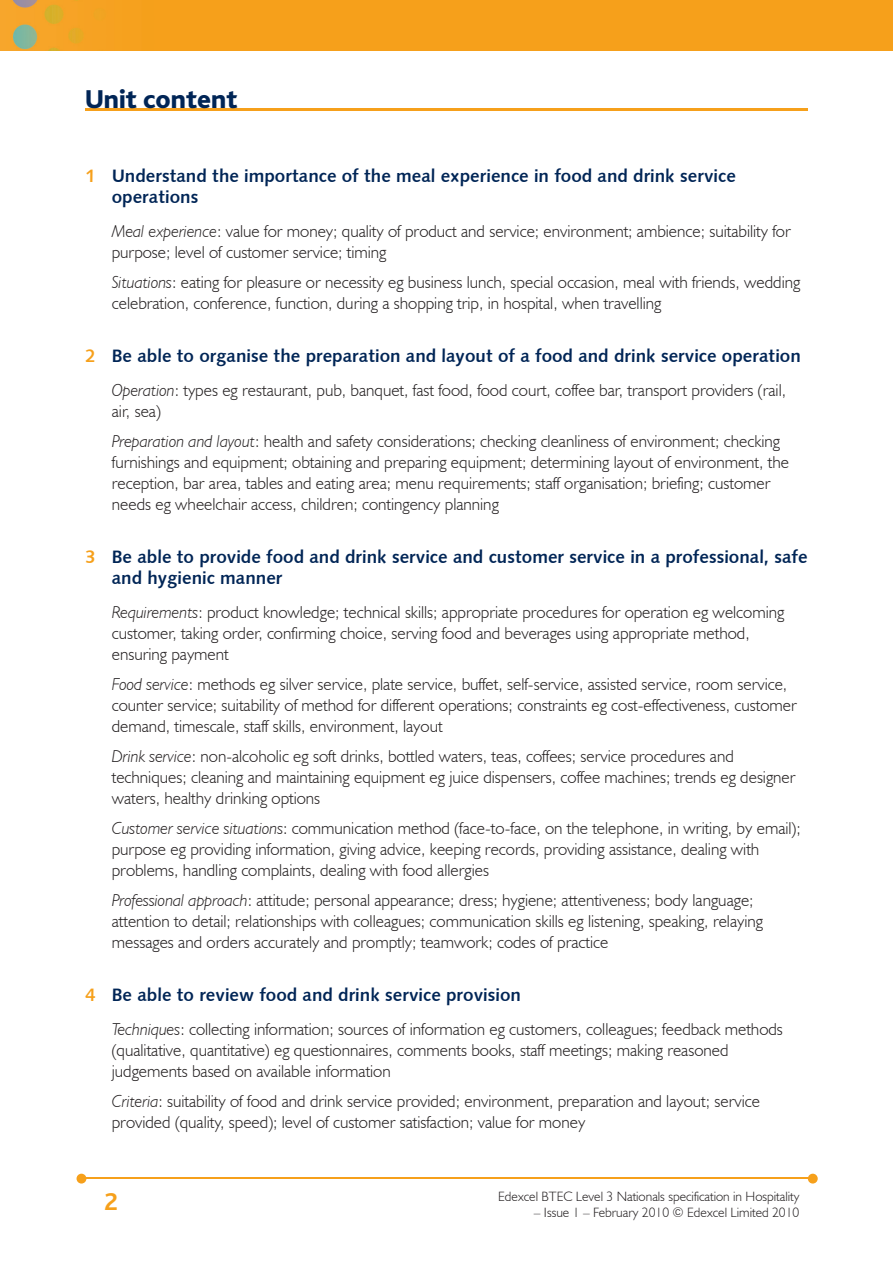
<style>
.page{position:relative;width:893px;height:1263px;background:#fff}
.page>*{position:absolute;margin:0;border:0;box-sizing:border-box;transform-origin:0 0}
.t1{font:800 27px "Bliss";color:#002556}
.t2{font:700 25.5px "Bliss";color:#f6a01b}
.t3{font:18px/21px "Humanist 531 BT Bold A";color:#002556}
.t4{font:300 17.25px/21px "Humanist 521 BT";color:#231f20}
.t5{font:300 13.5px "Humanist 521 BT";color:#231f20}
.s1{color:#f6a01b}
.s2{font-style:italic}
</style>
<div class="page">
<img style="left:0;top:0;width:893px;height:51px">
<hr style="left:82px;top:1178px;width:728px;height:1px;background:#f6a01b">
<svg style="left:808px;top:1174px;width:10px;height:9px"></svg>
<svg style="left:77px;top:1174px;width:9px;height:9px"></svg>
<hr style="left:85px;top:108px;width:723px;height:2px;background:#f6a01b">
<h1 class="t1" style="left:85px;top:85px;width:154px">Unit content</h1>
<p class="t3" style="left:112px;top:165px;width:626px;text-indent:-27px"><span class="s1">1</span> Understand the importance of the meal experience in food and drink service operations</p>
<p class="t4" style="left:112px;top:220px;width:680px"><span class="s2">Meal experience</span>: value for money; quality of product and service; environment; ambience; suitability for purpose; level of customer service; timing</p>
<p class="t4" style="left:112px;top:271px;width:690px"><span class="s2">Situations</span>: eating for pleasure or necessity eg business lunch, special occasion, meal with friends, wedding celebration, conference, function, during a shopping trip, in hospital, when travelling</p>
<p class="t3" style="left:85px;top:345px;width:717px"><span class="s1">2</span> Be able to organise the preparation and layout of a food and drink service operation</p>
<p class="t4" style="left:112px;top:379px;width:676px"><span class="s2">Operation</span>: types eg restaurant, pub, banquet, fast food, food court, coffee bar, transport providers (rail, air, sea)</p>
<p class="t4" style="left:112px;top:430px;width:679px"><span class="s2">Preparation and layout</span>: health and safety considerations; checking cleanliness of environment; checking furnishings and equipment; obtaining and preparing equipment; determining layout of environment, the reception, bar area, tables and eating area; menu requirements; staff organisation; briefing; customer needs eg wheelchair access, children; contingency planning</p>
<p class="t3" style="left:112px;top:546px;width:697px;text-indent:-27px"><span class="s1">3</span> Be able to provide food and drink service and customer service in a professional, safe and hygienic manner</p>
<p class="t4" style="left:112px;top:601px;width:674px"><span class="s2">Requirements</span>: product knowledge; technical skills; appropriate procedures for operation eg welcoming customer, taking order, confirming choice, serving food and beverages using appropriate method, ensuring payment</p>
<p class="t4" style="left:112px;top:673px;width:686px"><span class="s2">Food service</span>: methods eg silver service, plate service, buffet, self-service, assisted service, room service, counter service; suitability of method for different operations; constraints eg cost-effectiveness, customer demand, timescale, staff skills, environment, layout</p>
<p class="t4" style="left:112px;top:745px;width:685px"><span class="s2">Drink service</span>: non-alcoholic eg soft drinks, bottled waters, teas, coffees; service procedures and techniques; cleaning and maintaining equipment eg juice dispensers, coffee machines; trends eg designer waters, healthy drinking options</p>
<p class="t4" style="left:112px;top:817px;width:690px"><span class="s2">Customer service situations</span>: communication method (face-to-face, on the telephone, in writing, by email); purpose eg providing information, giving advice, keeping records, providing assistance, dealing with problems, handling complaints, dealing with food allergies</p>
<p class="t4" style="left:112px;top:889px;width:653px"><span class="s2">Professional approach</span>: attitude; personal appearance; dress; hygiene; attentiveness; body language; attention to detail; relationships with colleagues; communication skills eg listening, speaking, relaying messages and orders accurately and promptly; teamwork; codes of practice</p>
<p class="t3" style="left:85px;top:984px;width:437px"><span class="s1">4</span> Be able to review food and drink service provision</p>
<p class="t4" style="left:112px;top:1018px;width:673px"><span class="s2">Techniques</span>: collecting information; sources of information eg customers, colleagues; feedback methods (qualitative, quantitative) eg questionnaires, comments books, staff meetings; making reasoned judgements based on available information</p>
<p class="t4" style="left:112px;top:1090px;width:650px"><span class="s2">Criteria</span>: suitability of food and drink service provided; environment, preparation and layout; service provided (quality, speed); level of customer satisfaction; value for money</p>
<h2 class="t2" style="left:104px;top:1189px;width:15px">2</h2>
<p class="t5" style="left:498px;top:1188px;width:303px">Edexcel BTEC Level 3 Nationals specification in Hospitality</p>
<p class="t5" style="left:534px;top:1204px;width:267px">– Issue 1 – February 2010 © Edexcel Limited 2010</p>
</div>
